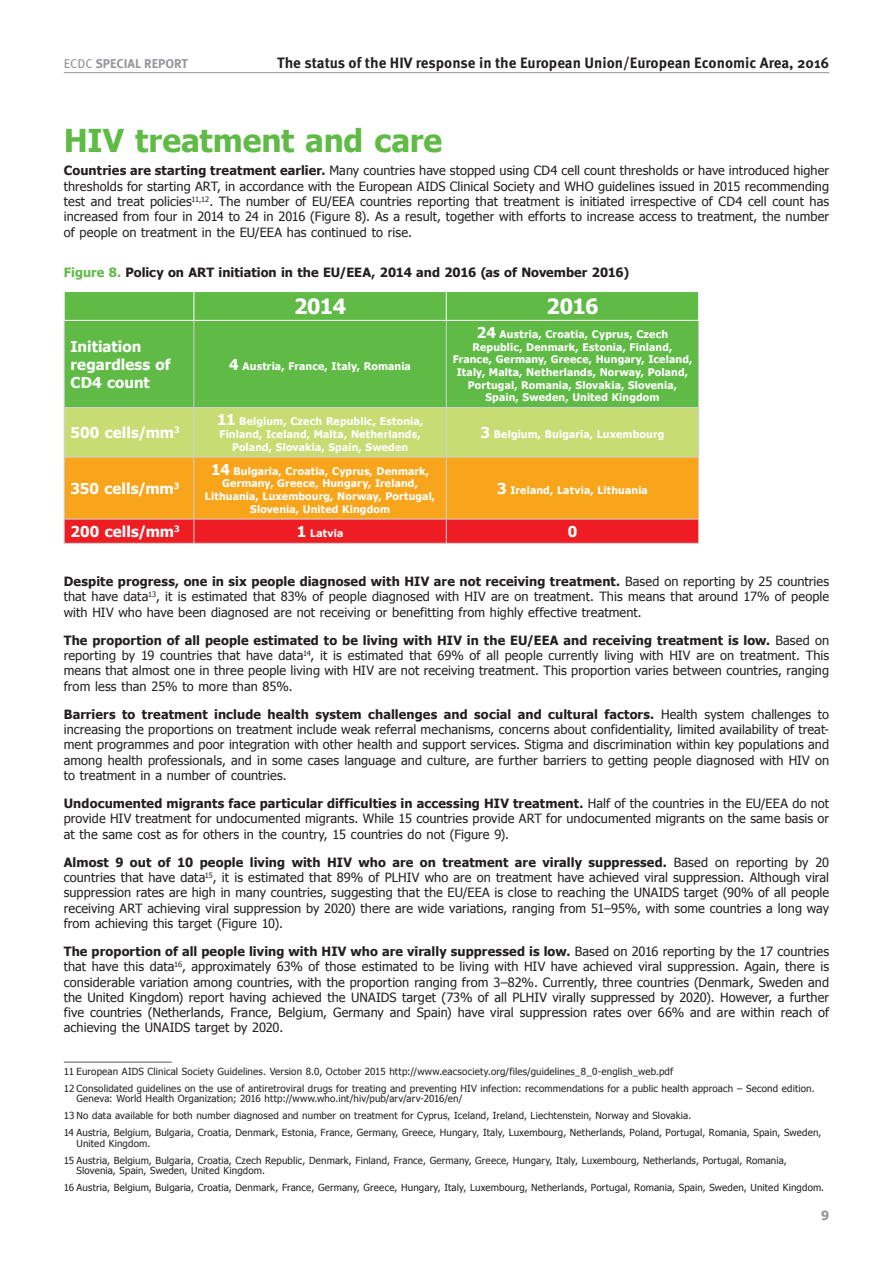
<style>
.page{position:relative;width:893px;height:1263px;background:#fff}
.page>*{position:absolute;margin:0;border:0;box-sizing:border-box;transform-origin:0 0}
.t1{font:700 31.5px "Tahoma";color:#60bb46}
.t2{font:700 21px "Tahoma";letter-spacing:-.03em;color:#fff}
.t3{font:700 15px "Meta Pro";color:#231f20}
.t4{font:700 15px/18px "Tahoma";letter-spacing:.005em;color:#fff}
.t5{font:12.75px/15.3px "Tahoma";letter-spacing:.005em;color:#231f20;text-align:justify}
.t6{font:700 12.75px "Tahoma";color:#231f20}
.t7{font:700 12.75px "Meta Pro";color:#939598}
.t8{font:700 12.75px "Tahoma";color:#939598}
.t9{font:700 10.5px/12.6px "Tahoma";letter-spacing:.015em;color:#fff;text-align:center}
.t10{font:9.75px/17px "Tahoma";letter-spacing:.015em;color:#231f20}
.s1{font-weight:400}
.s2{font-weight:700}
.s3{color:#60bb46}
.s4{font-size:15px}
</style>
<div class="page">
<hr style="left:64px;top:72px;width:765px;height:1px;background:#939598">
<hr style="left:64px;top:1062px;width:108px;height:1px;background:#57585a">
<div style="left:65px;top:292px;width:633px;height:115px;background:#60bb46"></div>
<svg style="left:194px;top:292px;width:1px;height:28px"></svg>
<svg style="left:446px;top:292px;width:1px;height:28px"></svg>
<svg style="left:698px;top:292px;width:1px;height:28px"></svg>
<hr style="left:64px;top:320px;width:130px;height:1px;background:#fff">
<hr style="left:194px;top:320px;width:252px;height:1px;background:#fff">
<hr style="left:446px;top:320px;width:253px;height:1px;background:#fff">
<svg style="left:64px;top:292px;width:1px;height:28px"></svg>
<hr style="left:64px;top:321px;width:1px;height:86px;background:#d1d2d4">
<hr style="left:194px;top:321px;width:1px;height:86px;background:#d1d2d4">
<hr style="left:446px;top:321px;width:1px;height:86px;background:#d1d2d4">
<hr style="left:698px;top:321px;width:1px;height:86px;background:#d1d2d4">
<svg style="left:64px;top:408px;width:635px;height:135px;background:#e4a23e"></svg>
<hr style="left:64px;top:543px;width:130px;height:1px;background:#d1d2d4">
<hr style="left:194px;top:543px;width:252px;height:1px;background:#d1d2d4">
<hr style="left:446px;top:543px;width:253px;height:1px;background:#d1d2d4">
<hr style="left:64px;top:407px;width:130px;height:1px;background:#d1d2d4">
<hr style="left:194px;top:407px;width:252px;height:1px;background:#d1d2d4">
<hr style="left:446px;top:407px;width:253px;height:1px;background:#d1d2d4">
<hr style="left:64px;top:457px;width:130px;height:1px;background:#d1d2d4">
<hr style="left:194px;top:457px;width:252px;height:1px;background:#d1d2d4">
<hr style="left:446px;top:457px;width:253px;height:1px;background:#d1d2d4">
<hr style="left:64px;top:519px;width:130px;height:1px;background:#d1d2d4">
<hr style="left:194px;top:519px;width:252px;height:1px;background:#d1d2d4">
<hr style="left:446px;top:519px;width:253px;height:1px;background:#d1d2d4">
<p class="t7" style="left:64px;top:56px;width:126px"><span class="s1">ECDC</span> SPECIAL REPORT</p>
<p class="t3" style="left:277px;top:53px;width:553px">The status of the HIV response in the European Union/European Economic Area, 2016</p>
<h1 class="t1" style="left:64px;top:118px;width:380px">HIV treatment and care</h1>
<p class="t5" style="left:64px;top:163px;width:767px"><span class="s2">Countries are starting treatment earlier.</span> Many countries have stopped using CD4 cell count thresholds or have introduced higher thresholds for starting ART, in accordance with the European AIDS Clinical Society and WHO guidelines issued in 2015 recommending test and treat policies<sup>11,12</sup>. The number of EU/EEA countries reporting that treatment is initiated irrespective of CD4 cell count has increased from four in 2014 to 24 in 2016 (Figure 8). As a result, together with efforts to increase access to treatment, the number of people on treatment in the EU/EEA has continued to rise.</p>
<p class="t6" style="left:64px;top:263px;width:567px"><span class="s3">Figure 8.</span> Policy on ART initiation in the EU/EEA, 2014 and 2016 (as of November 2016)</p>
<h2 class="t2" style="left:294px;top:292px;width:54px">2014</h2>
<h2 class="t2" style="left:547px;top:292px;width:53px">2016</h2>
<p class="t4" style="left:71px;top:336px;width:101px">Initiation regardless of<br>CD4 count</p>
<p class="t9" style="left:453px;top:327px;width:241px"><span class="s4">24</span> Austria, Croatia, Cyprus, Czech Republic, Denmark, Estonia, Finland, France, Germany, Greece, Hungary, Iceland, Italy, Malta, Netherlands, Norway, Poland, Portugal, Romania, Slovakia, Slovenia, Spain, Sweden, United Kingdom</p>
<p class="t9" style="left:229px;top:359px;width:183px"><span class="s4">4</span> Austria, France, Italy, Romania</p>
<p class="t4" style="left:71px;top:423px;width:111px">500 cells/mm<sup>3</sup></p>
<p class="t4" style="left:71px;top:478px;width:110px">350 cells/mm<sup>3</sup></p>
<p class="t9" style="left:217px;top:415px;width:208px"><span class="s4">11</span> Belgium, Czech Republic, Estonia,<br>Finland, Iceland, Malta, Netherlands,<br>Poland, Slovakia, Spain, Sweden</p>
<p class="t9" style="left:205px;top:464px;width:232px"><span class="s4">14</span> Bulgaria, Croatia, Cyprus, Denmark, Germany, Greece, Hungary, Ireland, Lithuania, Luxembourg, Norway, Portugal, Slovenia, United Kingdom</p>
<p class="t9" style="left:481px;top:427px;width:185px"><span class="s4">3</span> Belgium, Bulgaria, Luxembourg</p>
<p class="t9" style="left:497px;top:483px;width:152px"><span class="s4">3</span> Ireland, Latvia, Lithuania</p>
<p class="t4" style="left:71px;top:521px;width:111px">200 cells/mm<sup>3</sup></p>
<p class="t9" style="left:297px;top:526px;width:48px"><span class="s4">1</span> Latvia</p>
<p class="t4" style="left:568px;top:521px;width:11px">0</p>
<p class="t5" style="left:64px;top:573px;width:767px"><span class="s2">Despite progress, one in six people diagnosed with HIV are not receiving treatment.</span> Based on reporting by 25 countries that have data<sup>13</sup>, it is estimated that 83% of people diagnosed with HIV are on treatment. This means that around 17% of people with HIV who have been diagnosed are not receiving or benefitting from highly effective treatment.</p>
<p class="t5" style="left:64px;top:632px;width:767px"><span class="s2">The proportion of all people estimated to be living with HIV in the EU/EEA and receiving treatment is low.</span> Based on reporting by 19 countries that have data<sup>14</sup>, it is estimated that 69% of all people currently living with HIV are on treatment. This means that almost one in three people living with HIV are not receiving treatment. This proportion varies between countries, ranging from less than 25% to more than 85%.</p>
<p class="t5" style="left:64px;top:706px;width:767px"><span class="s2">Barriers to treatment include health system challenges and social and cultural factors.</span> Health system challenges to increasing the proportions on treatment include weak referral mechanisms, concerns about confidentiality, limited availability of treat&shy;ment programmes and poor integration with other health and support services. Stigma and discrimination within key populations and among health professionals, and in some cases language and culture, are further barriers to getting people diagnosed with HIV on to treatment in a number of countries.</p>
<p class="t5" style="left:64px;top:795px;width:767px"><span class="s2">Undocumented migrants face particular difficulties in accessing HIV treatment.</span> Half of the countries in the EU/EEA do not provide HIV treatment for undocumented migrants. While 15 countries provide ART for undocumented migrants on the same basis or at the same cost as for others in the country, 15 countries do not (Figure 9).</p>
<p class="t5" style="left:64px;top:854px;width:767px"><span class="s2">Almost 9 out of 10 people living with HIV who are on treatment are virally suppressed.</span> Based on reporting by 20 countries that have data<sup>15</sup>, it is estimated that 89% of PLHIV who are on treatment have achieved viral suppression. Although viral suppression rates are high in many countries, suggesting that the EU/EEA is close to reaching the UNAIDS target (90% of all people receiving ART achieving viral suppression by 2020) there are wide variations, ranging from 51–95%, with some countries a long way from achieving this target (Figure 10).</p>
<p class="t5" style="left:64px;top:943px;width:767px"><span class="s2">The proportion of all people living with HIV who are virally suppressed is low.</span> Based on 2016 reporting by the 17 countries that have this data<sup>16</sup>, approximately 63% of those estimated to be living with HIV have achieved viral suppression. Again, there is considerable variation among countries, with the proportion ranging from 3–82%. Currently, three countries (Denmark, Sweden and the United Kingdom) report having achieved the UNAIDS target (73% of all PLHIV virally suppressed by 2020). However, a further five countries (Netherlands, France, Belgium, Germany and Spain) have viral suppression rates over 66% and are within reach of achieving the UNAIDS target by 2020.</p>
<p class="t10" style="left:64px;top:1062px;width:752px">11 European AIDS Clinical Society Guidelines. Version 8.0, October 2015 http://www.eacsociety.org/files/guidelines_8_0-english_web.pdf<br>12 Consolidated guidelines on the use of antiretroviral drugs for treating and preventing HIV infection: recommendations for a public health approach – Second edition.</p>
<p class="t10" style="left:64px;top:1090px;width:759px;text-indent:13px">Geneva: World Health Organization; 2016 http://www.who.int/hiv/pub/arv/arv-2016/en/<br>13 No data available for both number diagnosed and number on treatment for Cyprus, Iceland, Ireland, Liechtenstein, Norway and Slovakia.<br>14 Austria, Belgium, Bulgaria, Croatia, Denmark, Estonia, France, Germany, Greece, Hungary, Italy, Luxembourg, Netherlands, Poland, Portugal, Romania, Spain, Sweden,</p>
<p class="t10" style="left:64px;top:1134px;width:724px;text-indent:13px">United Kingdom.<br>15 Austria, Belgium, Bulgaria, Croatia, Czech Republic, Denmark, Finland, France, Germany, Greece, Hungary, Italy, Luxembourg, Netherlands, Portugal, Romania,</p>
<p class="t10" style="left:64px;top:1162px;width:762px;text-indent:13px">Slovenia, Spain, Sweden, United Kingdom.<br>16 Austria, Belgium, Bulgaria, Croatia, Denmark, France, Germany, Greece, Hungary, Italy, Luxembourg, Netherlands, Portugal, Romania, Spain, Sweden, United Kingdom.</p>
<p class="t8" style="left:821px;top:1207px;width:10px">9</p>
</div>
